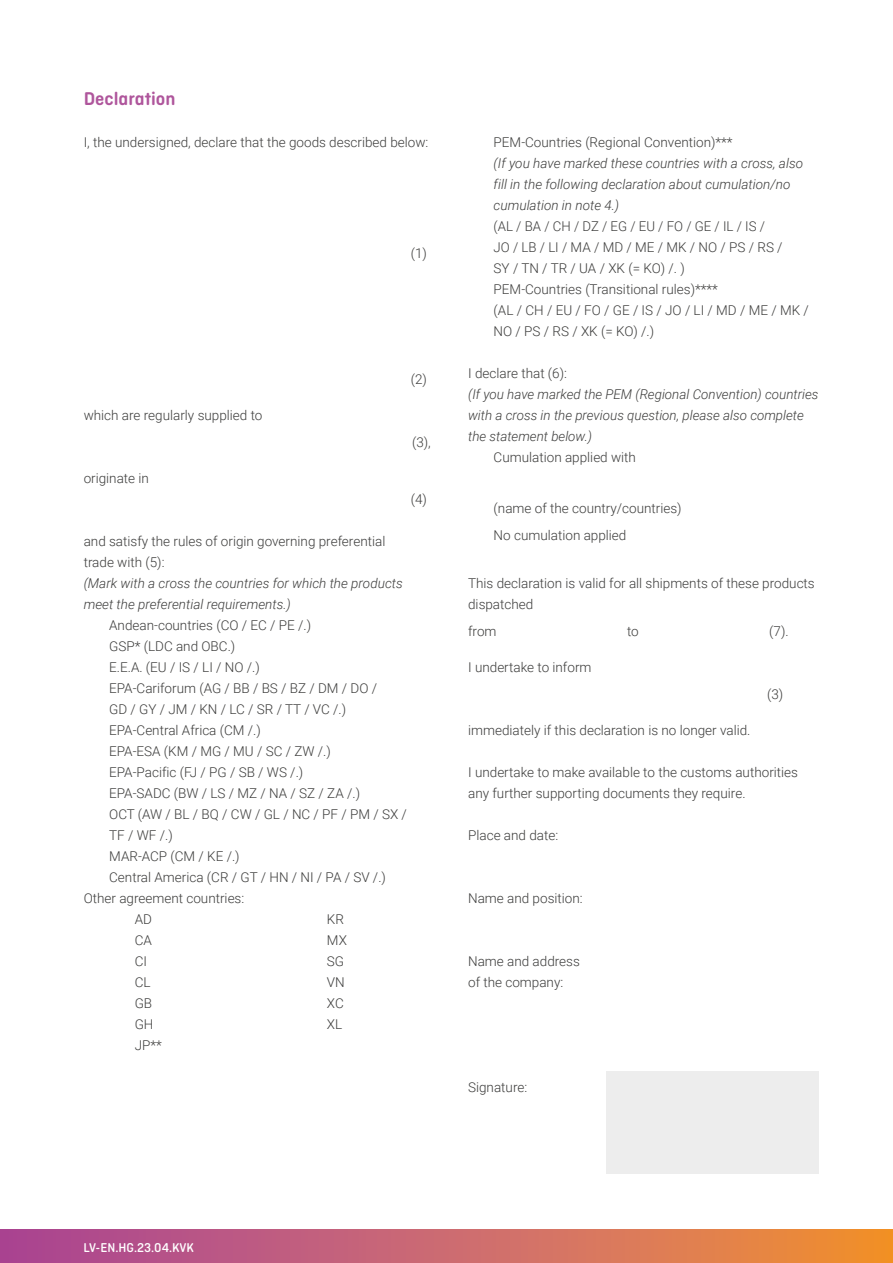
<style>
.page{position:relative;width:893px;height:1263px;background:#fff}
.page>*{position:absolute;margin:0;border:0;box-sizing:border-box;transform-origin:0 0}
._2_Tussenkop{font:600 19.5px "Ciutadella Rounded";color:#af569c}
._0_plat{font:300 13.5px/21px "Roboto";color:#3c3c3b}
._0_plat-2{font:italic 300 13.5px/21px "Roboto";color:#3c3c3b}
.t1{font:500 13.5px "Ciutadella Rounded";color:#fff}
.s1{font-style:normal}
</style>
<div class="page">
<svg style="left:0;top:1230px;width:893px;height:33px;background:#cc6a69"></svg>
<div style="left:606px;top:1072px;width:213px;height:102px;background:#ededed"></div>
<h2 class="_2_Tussenkop" style="left:84px;top:88px;width:93px">Declaration</h2>
<p class="_0_plat" style="left:84px;top:131px;width:346px">I, the undersigned, declare that the goods described below:</p>
<p class="_0_plat" style="left:411px;top:242px;width:18px">(1)</p>
<p class="_0_plat" style="left:84px;top:404px;width:180px">which are regularly supplied to</p>
<p class="_0_plat" style="left:84px;top:467px;width:67px">originate in</p>
<p class="_0_plat" style="left:411px;top:368px;width:18px">(2)</p>
<p class="_0_plat" style="left:412px;top:431px;width:20px">(3),</p>
<p class="_0_plat" style="left:411px;top:488px;width:18px">(4)</p>
<p class="_0_plat" style="left:84px;top:530px;width:303px">and satisfy the rules of origin governing preferential trade with (5):</p>
<p class="_0_plat-2" style="left:84px;top:572px;width:321px">(Mark with a cross the countries for which the products meet the preferential requirements.)</p>
<p class="_0_plat" style="left:109px;top:614px;width:203px">Andean-countries (CO / EC / PE /.)</p>
<p class="_0_plat" style="left:109px;top:635px;width:128px">GSP* (LDC and OBC.)</p>
<p class="_0_plat" style="left:109px;top:656px;width:152px">E.E.A. (EU / IS / LI / NO /.)</p>
<p class="_0_plat" style="left:109px;top:677px;width:269px">EPA-Cariforum (AG / BB / BS / BZ / DM / DO /<br>GD / GY / JM / KN / LC / SR / TT / VC /.)</p>
<p class="_0_plat" style="left:109px;top:719px;width:153px">EPA-Central Africa (CM /.)</p>
<p class="_0_plat" style="left:109px;top:740px;width:223px">EPA-ESA (KM / MG / MU / SC / ZW /.)</p>
<p class="_0_plat" style="left:109px;top:761px;width:196px">EPA-Pacific (FJ / PG / SB / WS /.)</p>
<p class="_0_plat" style="left:109px;top:782px;width:252px">EPA-SADC (BW / LS / MZ / NA / SZ / ZA /.)</p>
<p class="_0_plat" style="left:109px;top:803px;width:299px">OCT (AW / BL / BQ / CW / GL / NC / PF / PM / SX /<br>TF / WF /.)</p>
<p class="_0_plat" style="left:109px;top:845px;width:132px">MAR-ACP (CM / KE /.)</p>
<p class="_0_plat" style="left:109px;top:866px;width:278px">Central America (CR / GT / HN / NI / PA / SV /.)</p>
<p class="_0_plat" style="left:84px;top:887px;width:162px">Other agreement countries:</p>
<p class="_0_plat" style="left:135px;top:908px;width:19px">AD</p>
<p class="_0_plat" style="left:135px;top:929px;width:19px">CA</p>
<p class="_0_plat" style="left:135px;top:950px;width:14px">CI</p>
<p class="_0_plat" style="left:135px;top:971px;width:17px">CL</p>
<p class="_0_plat" style="left:135px;top:992px;width:19px">GB</p>
<p class="_0_plat" style="left:135px;top:1013px;width:20px">GH</p>
<p class="_0_plat" style="left:135px;top:1034px;width:29px">JP**</p>
<p class="_0_plat" style="left:327px;top:908px;width:19px">KR</p>
<p class="_0_plat" style="left:327px;top:929px;width:22px">MX</p>
<p class="_0_plat" style="left:327px;top:950px;width:19px">SG</p>
<p class="_0_plat" style="left:327px;top:971px;width:19px">VN</p>
<p class="_0_plat" style="left:327px;top:992px;width:18px">XC</p>
<p class="_0_plat" style="left:327px;top:1013px;width:17px">XL</p>
<p class="_0_plat-2" style="left:494px;top:131px;width:311px"><span class="s1">PEM-Countries (Regional Convention)***<br></span>(If you have marked these countries with a cross, also fill in the following declaration about cumulation/no cumulation in note 4.)</p>
<p class="_0_plat" style="left:494px;top:215px;width:290px">(AL / BA / CH / DZ / EG / EU / FO / GE / IL / IS /<br>JO / LB / LI / MA / MD / ME / MK / NO / PS / RS /<br>SY / TN / TR / UA / XK (= KO) /. )</p>
<p class="_0_plat" style="left:494px;top:278px;width:226px">PEM-Countries (Transitional rules)****</p>
<p class="_0_plat" style="left:494px;top:299px;width:317px">(AL / CH / EU / FO / GE / IS / JO / LI / MD / ME / MK /<br>NO / PS / RS / XK (= KO) /.)</p>
<p class="_0_plat" style="left:468px;top:362px;width:100px">I declare that (6):</p>
<p class="_0_plat-2" style="left:468px;top:383px;width:352px">(If you have marked the PEM (Regional Convention) countries with a cross in the previous question, please also complete the statement below.)</p>
<p class="_0_plat" style="left:494px;top:446px;width:144px">Cumulation applied with</p>
<p class="_0_plat" style="left:494px;top:497px;width:190px">(name of the country/countries)</p>
<p class="_0_plat" style="left:494px;top:524px;width:134px">No cumulation applied</p>
<p class="_0_plat" style="left:468px;top:572px;width:348px">This declaration is valid for all shipments of these products dispatched</p>
<p class="_0_plat" style="left:468px;top:620px;width:30px">from</p>
<p class="_0_plat" style="left:627px;top:620px;width:13px">to</p>
<p class="_0_plat" style="left:769px;top:620px;width:21px">(7).</p>
<p class="_0_plat" style="left:468px;top:656px;width:125px">I undertake to inform</p>
<p class="_0_plat" style="left:767px;top:683px;width:18px">(3)</p>
<p class="_0_plat" style="left:468px;top:719px;width:284px">immediately if this declaration is no longer valid.</p>
<p class="_0_plat" style="left:468px;top:761px;width:331px">I undertake to make available to the customs authorities any further supporting documents they require.</p>
<p class="_0_plat" style="left:468px;top:824px;width:92px">Place and date:</p>
<p class="_0_plat" style="left:468px;top:887px;width:116px">Name and position:</p>
<p class="_0_plat" style="left:468px;top:950px;width:113px">Name and address of the company:</p>
<p class="_0_plat" style="left:468px;top:1076px;width:61px">Signature:</p>
<p class="t1" style="left:84px;top:1239px;width:112px">LV-EN.HG.23.04.KVK</p>
</div>
